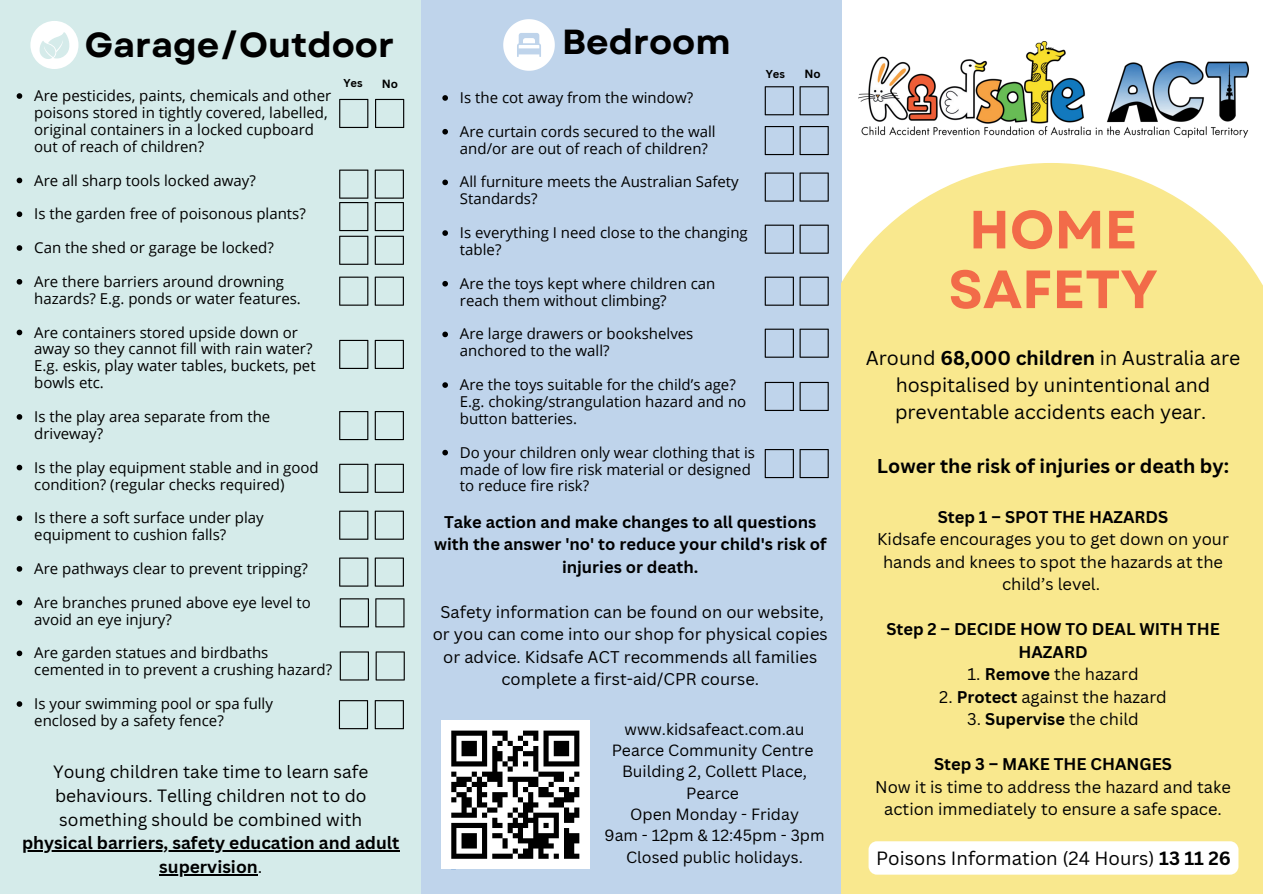
<style>
.page{position:relative;width:1263px;height:894px;background:#fff}
.page>*{position:absolute;margin:0;border:0;box-sizing:border-box;transform-origin:0 0}
.t1{font:700 53.7px/59.7px "Garet";color:#f26b49;text-align:center}
.t2{font:700 34.8px "Garet";color:#000}
.t3{font:19.5px/27px "Canva Sans";color:#000;text-align:center}
.t4{font:700 19.5px "Canva Sans";color:#000}
.t5{font:18.6px "Canva Sans";color:#000}
.t6{font:17.4px/23.7px "Canva Sans";color:#000;text-align:justify}
.t7{font:700 17.4px/23.5px "Canva Sans";color:#000;text-align:center}
.t8{font:16.5px/22.5px "Canva Sans";color:#000;text-align:center}
.t9{font:700 16.5px/22.5px "Canva Sans";color:#000;text-align:center}
.t10{font:15.9px/21.5px "Canva Sans";color:#000;text-align:center}
.t11{font:15px/16.8px "Open Sans";color:#000}
.t12{font:700 11.55px "Canva Sans";color:#000}
.t13{font:700 11.1px "Canva Sans";color:#000}
.s1{font-weight:400}
.s2{font-weight:700}
</style>
<div class="page">
<div style="left:0;top:0;width:421px;height:893px;background:#d5ebea"></div>
<div style="left:421px;top:0;width:421px;height:893px;background:#bfd4eb"></div>
<div style="left:842px;top:163px;width:421px;height:730px;background:#f9e88e"></div>
<svg style="left:339px;top:557px;width:29px;height:29px"></svg>
<svg style="left:375px;top:557px;width:29px;height:29px"></svg>
<svg style="left:339px;top:411px;width:29px;height:29px"></svg>
<svg style="left:375px;top:411px;width:29px;height:29px"></svg>
<svg style="left:340px;top:598px;width:29px;height:29px"></svg>
<svg style="left:375px;top:598px;width:30px;height:29px"></svg>
<svg style="left:339px;top:169px;width:29px;height:96px"></svg>
<svg style="left:375px;top:169px;width:29px;height:96px"></svg>
<svg style="left:339px;top:463px;width:29px;height:29px"></svg>
<svg style="left:375px;top:463px;width:29px;height:29px"></svg>
<svg style="left:339px;top:340px;width:29px;height:29px"></svg>
<svg style="left:375px;top:340px;width:29px;height:29px"></svg>
<svg style="left:339px;top:276px;width:29px;height:29px"></svg>
<svg style="left:375px;top:276px;width:29px;height:29px"></svg>
<svg style="left:339px;top:510px;width:29px;height:29px"></svg>
<svg style="left:375px;top:510px;width:29px;height:29px"></svg>
<svg style="left:340px;top:651px;width:29px;height:29px"></svg>
<svg style="left:376px;top:651px;width:29px;height:29px"></svg>
<svg style="left:30px;top:21px;width:48px;height:48px"></svg>
<svg style="left:339px;top:99px;width:29px;height:29px"></svg>
<svg style="left:375px;top:99px;width:29px;height:29px"></svg>
<div style="left:441px;top:720px;width:149px;height:148px;background:#fff"></div>
<div style="left:451px;top:730px;width:36px;height:5px;background:#000"></div>
<div style="left:492px;top:730px;width:16px;height:5px;background:#000"></div>
<div style="left:523px;top:730px;width:15px;height:5px;background:#000"></div>
<div style="left:543px;top:730px;width:36px;height:5px;background:#000"></div>
<svg style="left:451px;top:735px;width:128px;height:124px"></svg>
<div style="left:564px;top:853px;width:15px;height:5px;background:#000"></div>
<svg style="left:765px;top:86px;width:64px;height:29px"></svg>
<svg style="left:765px;top:126px;width:64px;height:29px"></svg>
<svg style="left:765px;top:172px;width:64px;height:29px"></svg>
<svg style="left:765px;top:224px;width:64px;height:30px"></svg>
<svg style="left:765px;top:276px;width:64px;height:29px"></svg>
<svg style="left:765px;top:328px;width:64px;height:29px"></svg>
<svg style="left:765px;top:382px;width:64px;height:29px"></svg>
<svg style="left:765px;top:449px;width:64px;height:29px"></svg>
<svg style="left:503px;top:19px;width:52px;height:52px"></svg>
<img style="left:859px;top:41px;width:389px;height:96px">
<svg style="left:339px;top:700px;width:29px;height:29px"></svg>
<svg style="left:375px;top:700px;width:29px;height:29px"></svg>
<svg style="left:17px;top:93px;width:5px;height:6px"></svg>
<svg style="left:17px;top:178px;width:5px;height:5px"></svg>
<svg style="left:17px;top:211px;width:5px;height:6px"></svg>
<svg style="left:17px;top:245px;width:5px;height:6px"></svg>
<svg style="left:17px;top:279px;width:5px;height:5px"></svg>
<svg style="left:17px;top:329px;width:5px;height:6px"></svg>
<svg style="left:17px;top:414px;width:5px;height:5px"></svg>
<svg style="left:17px;top:464px;width:5px;height:6px"></svg>
<svg style="left:17px;top:515px;width:5px;height:6px"></svg>
<svg style="left:17px;top:566px;width:5px;height:5px"></svg>
<svg style="left:17px;top:599px;width:5px;height:6px"></svg>
<svg style="left:17px;top:650px;width:5px;height:6px"></svg>
<svg style="left:17px;top:701px;width:5px;height:5px"></svg>
<hr style="left:22px;top:850px;width:71px;height:1px;background:#000">
<hr style="left:93px;top:850px;width:306px;height:1px;background:#000">
<hr style="left:159px;top:873px;width:99px;height:1px;background:#000">
<svg style="left:442px;top:95px;width:6px;height:6px"></svg>
<svg style="left:442px;top:129px;width:6px;height:5px"></svg>
<svg style="left:442px;top:179px;width:6px;height:6px"></svg>
<svg style="left:442px;top:230px;width:6px;height:6px"></svg>
<svg style="left:442px;top:281px;width:6px;height:5px"></svg>
<svg style="left:442px;top:331px;width:6px;height:6px"></svg>
<svg style="left:442px;top:382px;width:6px;height:6px"></svg>
<svg style="left:442px;top:449px;width:6px;height:6px"></svg>
<div style="left:868px;top:841px;width:370px;height:33px;background:#fff;border-radius:8px"></div>
<h2 class="t2" style="left:85px;top:23px;width:311px">Garage/Outdoor</h2>
<p class="t11" style="left:34px;top:87px;width:299px">Are pesticides, paints, chemicals and other poisons stored in tightly covered, labelled, original containers in a locked cupboard out of reach of children?</p>
<p class="t11" style="left:34px;top:171px;width:223px">Are all sharp tools locked away?</p>
<p class="t11" style="left:34px;top:205px;width:273px">Is the garden free of poisonous plants?</p>
<p class="t11" style="left:34px;top:239px;width:241px">Can the shed or garage be locked?</p>
<p class="t11" style="left:34px;top:272px;width:268px">Are there barriers around drowning hazards? E.g. ponds or water features.</p>
<p class="t11" style="left:34px;top:323px;width:283px">Are containers stored upside down or away so they cannot fill with rain water?<br>E.g. eskis, play water tables, buckets, pet bowls etc.</p>
<p class="t11" style="left:34px;top:407px;width:238px">Is the play area separate from the driveway?</p>
<p class="t11" style="left:34px;top:458px;width:286px">Is the play equipment stable and in good condition? (regular checks required)</p>
<p class="t11" style="left:34px;top:509px;width:231px">Is there a soft surface under play equipment to cushion falls?</p>
<p class="t11" style="left:34px;top:559px;width:275px">Are pathways clear to prevent tripping?</p>
<p class="t11" style="left:34px;top:593px;width:278px">Are branches pruned above eye level to avoid an eye injury?</p>
<p class="t11" style="left:34px;top:644px;width:299px">Are garden statues and birdbaths cemented in to prevent a crushing hazard?</p>
<p class="t11" style="left:34px;top:694px;width:240px">Is your swimming pool or spa fully enclosed by a safety fence?</p>
<p class="t13" style="left:343px;top:76px;width:21px">Yes</p>
<p class="t12" style="left:382px;top:76px;width:18px">No</p>
<p class="t6" style="left:53px;top:760px;width:317px">Young children take time to learn safe behaviours. Telling children not to do something should be combined with</p>
<p class="t7" style="left:22px;top:831px;width:379px">physical barriers, safety education and adult supervision<span class="s1">.</span></p>
<h2 class="t2" style="left:562px;top:20px;width:170px">Bedroom</h2>
<p class="t11" style="left:460px;top:89px;width:235px">Is the cot away from the window?</p>
<p class="t11" style="left:460px;top:122px;width:257px">Are curtain cords secured to the wall and/or are out of reach of children?</p>
<p class="t11" style="left:460px;top:173px;width:280px">All furniture meets the Australian Safety<br>Standards?</p>
<p class="t11" style="left:460px;top:224px;width:289px">Is everything I need close to the changing table?</p>
<p class="t11" style="left:460px;top:274px;width:257px">Are the toys kept where children can reach them without climbing?</p>
<p class="t11" style="left:460px;top:325px;width:235px">Are large drawers or bookshelves anchored to the wall?</p>
<p class="t11" style="left:460px;top:376px;width:288px">Are the toys suitable for the child’s age?<br>E.g. choking/strangulation hazard and no button batteries.</p>
<p class="t11" style="left:460px;top:443px;width:296px">Do your children only wear clothing that is made of low fire risk material or designed to reduce fire risk?</p>
<p class="t13" style="left:766px;top:67px;width:21px">Yes</p>
<p class="t12" style="left:804px;top:67px;width:18px">No</p>
<p class="t9" style="left:434px;top:510px;width:394px">Take action and make changes to all questions with the answer 'no' to reduce your child's risk of injuries or death.</p>
<p class="t8" style="left:433px;top:600px;width:396px">Safety information can be found on our website, or you can come into our shop for physical copies or advice. Kidsafe ACT recommends all families complete a first-aid/CPR course.</p>
<p class="t10" style="left:604px;top:717px;width:222px">www.kidsafeact.com.au<br>Pearce Community Centre<br>Building 2, Collett Place,<br>Pearce<br>Open Monday - Friday<br>9am - 12pm &amp; 12:45pm - 3pm<br>Closed public holidays.</p>
<h1 class="t1" style="left:948px;top:201px;width:211px">HOME<br>SAFETY</h1>
<h3 class="t3" style="left:866px;top:344px;width:376px">Around <span class="s2">68,000 children</span> in Australia are hospitalised by unintentional and preventable accidents each year.</h3>
<h3 class="t4" style="left:877px;top:454px;width:354px">Lower the risk of injuries or death by:</h3>
<p class="t9" style="left:938px;top:505px;width:232px">Step 1 – SPOT THE HAZARDS</p>
<p class="t8" style="left:877px;top:528px;width:353px">Kidsafe encourages you to get down on your hands and knees to spot the hazards at the child’s level.</p>
<p class="t9" style="left:886px;top:618px;width:335px">Step 2 – DECIDE HOW TO DEAL WITH THE<br>HAZARD</p>
<p class="t8" style="left:967px;top:663px;width:173px">1. <span class="s2">Remove</span> the hazard</p>
<p class="t8" style="left:939px;top:685px;width:229px">2. <span class="s2">Protect</span> against the hazard</p>
<p class="t8" style="left:967px;top:708px;width:173px">3. <span class="s2">Supervise</span> the child</p>
<p class="t9" style="left:934px;top:753px;width:239px">Step 3 – MAKE THE CHANGES</p>
<p class="t8" style="left:875px;top:775px;width:357px">Now it is time to address the hazard and take action immediately to ensure a safe space.</p>
<p class="t5" style="left:876px;top:847px;width:356px">Poisons Information (24 Hours) <span class="s2">13 11 26</span></p>
</div>
